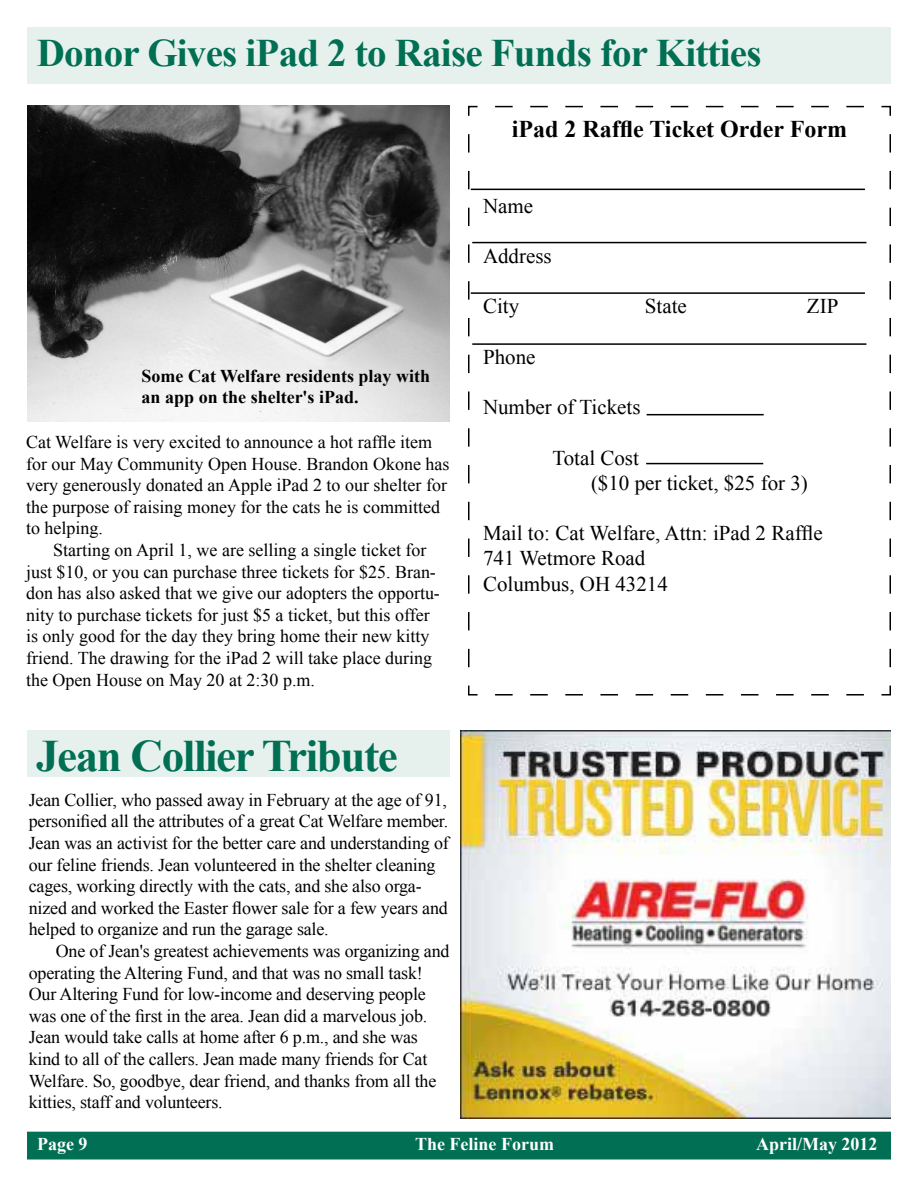
<style>
.page{position:relative;width:918px;height:1188px;background:#fff}
.page>*{position:absolute;margin:0;border:0;box-sizing:border-box;transform-origin:0 0}
.t1{font:700 45px "Times New Roman";letter-spacing:-.03em;color:#006f53}
.t2{font:700 39px "Times New Roman";letter-spacing:-.02em;color:#006f53}
.t3{font:700 24px "Times New Roman";color:#000}
.t4{font:21px/25.2px "Times New Roman";color:#000}
.t5{font:18px/21.6px "Times New Roman";letter-spacing:-.01em;color:#000}
.t6{font:700 18px/21.6px "Times New Roman";color:#000}
.t7{font:700 18px "Times New Roman";color:#fff}
</style>
<div class="page">
<div style="left:27px;top:1132px;width:864px;height:28px;background:#006f53;border:2px solid #006f53"></div>
<div style="left:27px;top:27px;width:864px;height:57px;background:#e6f1ee"></div>
<img style="left:460px;top:730px;width:431px;height:388px">
<div style="left:27px;top:730px;width:423px;height:47px;background:#e6f1ee"></div>
<svg style="left:468px;top:105px;width:423px;height:591px"></svg>
<hr style="left:471px;top:189px;width:394px;height:1px;background:#000">
<hr style="left:472px;top:242px;width:394px;height:1px;background:#000">
<hr style="left:471px;top:292px;width:394px;height:2px;background:#000">
<hr style="left:472px;top:343px;width:394px;height:2px;background:#000">
<hr style="left:647px;top:414px;width:117px;height:1px;background:#000">
<hr style="left:646px;top:463px;width:117px;height:1px;background:#000">
<img style="left:27px;top:106px;width:423px;height:315px">
<h2 class="t2" style="left:37px;top:26px;width:726px">Donor Gives iPad 2 to Raise Funds for Kitties</h2>
<p class="t6" style="left:142px;top:365px;width:290px">Some Cat Welfare residents play with an app on the shelter's iPad.</p>
<p class="t5" style="left:26px;top:431px;width:425px">Cat Welfare is very excited to announce a hot raffle item for our May Community Open House. Brandon Okone has very generously donated an Apple iPad 2 to our shelter for the purpose of raising money for the cats he is committed to helping.</p>
<p class="t5" style="left:26px;top:539px;width:415px;text-indent:27px">Starting on April 1, we are selling a single ticket for just $10, or you can purchase three tickets for $25. Bran&shy;don has also asked that we give our adopters the opportu&shy;nity to purchase tickets for just $5 a ticket, but this offer is only good for the day they bring home their new kitty friend. The drawing for the iPad 2 will take place during the Open House on May 20 at 2:30 p.m.</p>
<h1 class="t1" style="left:36px;top:724px;width:363px">Jean Collier Tribute</h1>
<p class="t5" style="left:29px;top:789px;width:422px">Jean Collier, who passed away in February at the age of 91, personified all the attributes of a great Cat Welfare member.<br>Jean was an activist for the better care and understanding of our feline friends. Jean volunteered in the shelter cleaning cages, working directly with the cats, and she also orga&shy;nized and worked the Easter flower sale for a few years and helped to organize and run the garage sale.</p>
<p class="t5" style="left:29px;top:940px;width:422px;text-indent:27px">One of Jean's greatest achievements was organizing and operating the Altering Fund, and that was no small task!<br>Our Altering Fund for low-income and deserving people was one of the first in the area. Jean did a marvelous job.<br>Jean would take calls at home after 6 p.m., and she was kind to all of the callers. Jean made many friends for Cat Welfare. So, goodbye, dear friend, and thanks from all the kitties, staff and volunteers.</p>
<h3 class="t3" style="left:512px;top:112px;width:337px">iPad 2 Raffle Ticket Order Form</h3>
<p class="t4" style="left:483px;top:193px;width:52px">Name</p>
<p class="t4" style="left:483px;top:243px;width:70px">Address</p>
<p class="t4" style="left:483px;top:294px;width:38px">City</p>
<p class="t4" style="left:645px;top:294px;width:43px">State</p>
<p class="t4" style="left:807px;top:294px;width:33px">ZIP</p>
<p class="t4" style="left:483px;top:344px;width:54px">Phone</p>
<p class="t4" style="left:483px;top:394px;width:159px">Number of Tickets</p>
<p class="t4" style="left:591px;top:445px;width:218px;text-indent:-39px">Total Cost<br>($10 per ticket, $25 for 3)</p>
<p class="t4" style="left:483px;top:520px;width:341px">Mail to: Cat Welfare, Attn: iPad 2 Raffle<br>741 Wetmore Road<br>Columbus, OH 43214</p>
<p class="t7" style="left:37px;top:1132px;width:52px">Page 9</p>
<p class="t7" style="left:415px;top:1132px;width:140px">The Feline Forum</p>
<p class="t7" style="left:756px;top:1132px;width:123px">April/May 2012</p>
</div>
